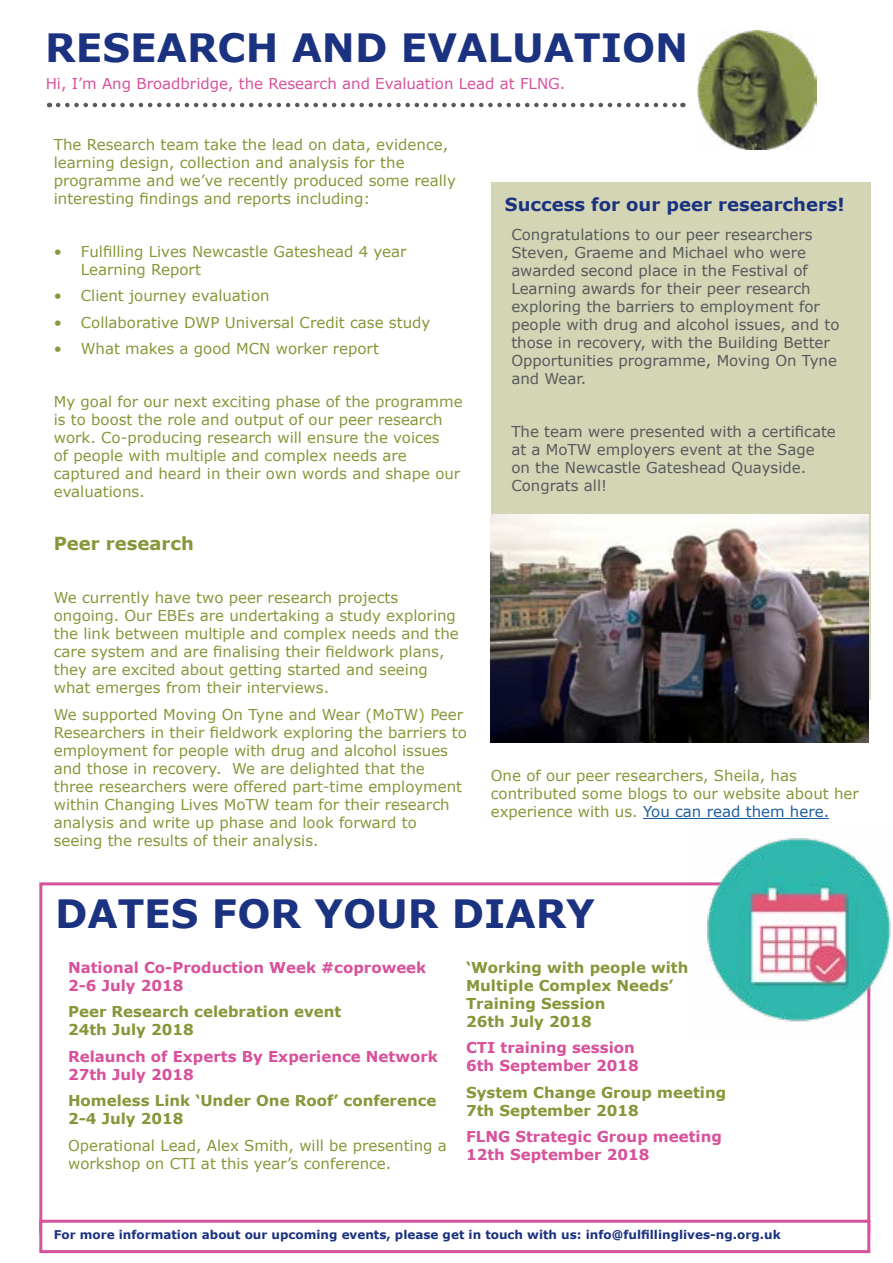
<style>
.page{position:relative;width:893px;height:1263px;background:#fff}
.page>*{position:absolute;margin:0;border:0;box-sizing:border-box;transform-origin:0 0}
.t1{font:700 39px "Verdana";color:#1b3281}
.t2{font:700 18px "Verdana";color:#1b3281}
.t3{font:700 18px "Verdana";color:#879639}
.t4{font:15px/18px "Verdana";color:#879639}
.t5{font:15px/18px "Verdana";color:#58595b}
.t6{font:700 15px/18px "Verdana";color:#879639}
.t7{font:700 15px/18px "Verdana";color:#d7519b}
.t8{font:15px "Verdana";color:#d7519b}
.t9{font:700 12px "Verdana";color:#1b3281}
.s1{color:#215e9e}
</style>
<div class="page">
<img style="left:697px;top:31px;width:119px;height:118px">
<svg style="left:58px;top:103px;width:625px;height:4px"></svg>
<div style="left:491px;top:183px;width:379px;height:517px;background:#d3d5b5"></div>
<img style="left:491px;top:514px;width:378px;height:228px">
<div style="left:39px;top:882px;width:831px;height:351px;background:#fff;border:3px solid #d7519b"></div>
<hr style="left:643px;top:818px;width:186px;height:1px;background:#215e9e">
<img style="left:692px;top:837px;width:199px;height:199px">
<div style="left:39px;top:1220px;width:831px;height:33px;background:#fff;border:3px solid #d7519b"></div>
<h1 class="t1" style="left:45px;top:22px;width:644px">RESEARCH AND EVALUATION</h1>
<p class="t8" style="left:46px;top:74px;width:521px">Hi, I’m Ang Broadbridge, the Research and Evaluation Lead at FLNG.</p>
<p class="t4" style="left:54px;top:135px;width:404px">The Research team take the lead on data, evidence, learning design, collection and analysis for the programme and we’ve recently produced some really interesting findings and reports including:</p>
<p class="t4" style="left:81px;top:242px;width:327px;text-indent:-27px">• Fulfilling Lives Newcastle Gateshead 4 year<br>Learning Report</p>
<p class="t4" style="left:54px;top:287px;width:217px">• Client journey evaluation</p>
<p class="t4" style="left:54px;top:313px;width:378px">• Collaborative DWP Universal Credit case study</p>
<p class="t4" style="left:54px;top:340px;width:327px">• What makes a good MCN worker report</p>
<p class="t4" style="left:54px;top:393px;width:410px">My goal for our next exciting phase of the programme is to boost the role and output of our peer research work. Co-producing research will ensure the voices<br>of people with multiple and complex needs are captured and heard in their own words and shape our evaluations.</p>
<p class="t3" style="left:54px;top:532px;width:142px">Peer research</p>
<p class="t4" style="left:54px;top:589px;width:407px">We currently have two peer research projects ongoing. Our EBEs are undertaking a study exploring the link between multiple and complex needs and the care system and are finalising their fieldwork plans, they are excited about getting started and seeing what emerges from their interviews.</p>
<p class="t4" style="left:54px;top:705px;width:415px">We supported Moving On Tyne and Wear (MoTW) Peer Researchers in their fieldwork exploring the barriers to employment for people with drug and alcohol issues and those in recovery. We are delighted that the three researchers were offered part-time employment within Changing Lives MoTW team for their research analysis and write up phase and look forward to seeing the results of their analysis.</p>
<p class="t2" style="left:505px;top:192px;width:341px">Success for our peer researchers!</p>
<p class="t5" style="left:511px;top:225px;width:330px">Congratulations to our peer researchers Steven, Graeme and Michael who were awarded second place in the Festival of Learning awards for their peer research exploring the barriers to employment for people with drug and alcohol issues, and to those in recovery, with the Building Better Opportunities programme, Moving On Tyne and Wear.</p>
<p class="t5" style="left:511px;top:422px;width:326px">The team were presented with a certificate at a MoTW employers event at the Sage on the Newcastle Gateshead Quayside.<br>Congrats all!</p>
<p class="t4" style="left:491px;top:767px;width:370px">One of our peer researchers, Sheila, has contributed some blogs to our website about her experience with us. <span class="s1">You can read them here.</span></p>
<h1 class="t1" style="left:55px;top:888px;width:541px">DATES FOR YOUR DIARY</h1>
<p class="t7" style="left:68px;top:958px;width:360px">National Co-Production Week #coproweek<br>2-6 July 2018</p>
<p class="t6" style="left:68px;top:1003px;width:275px">Peer Research celebration event<br>24th July 2018</p>
<p class="t7" style="left:68px;top:1047px;width:371px">Relaunch of Experts By Experience Network<br>27th July 2018</p>
<p class="t6" style="left:68px;top:1092px;width:370px">Homeless Link ‘Under One Roof’ conference<br>2-4 July 2018</p>
<p class="t4" style="left:68px;top:1136px;width:380px">Operational Lead, Alex Smith, will be presenting a workshop on CTI at this year’s conference.</p>
<p class="t6" style="left:466px;top:958px;width:224px">‘Working with people with<br>Multiple Complex Needs’<br>Training Session<br>26th July 2018</p>
<p class="t7" style="left:466px;top:1039px;width:174px">CTI training session<br>6th September 2018</p>
<p class="t6" style="left:466px;top:1083px;width:262px">System Change Group meeting<br>7th September 2018</p>
<p class="t7" style="left:466px;top:1128px;width:257px">FLNG Strategic Group meeting<br>12th September 2018</p>
<p class="t9" style="left:54px;top:1227px;width:728px">For more information about our upcoming events, please get in touch with us: info@fulfillinglives-ng.org.uk</p>
</div>
